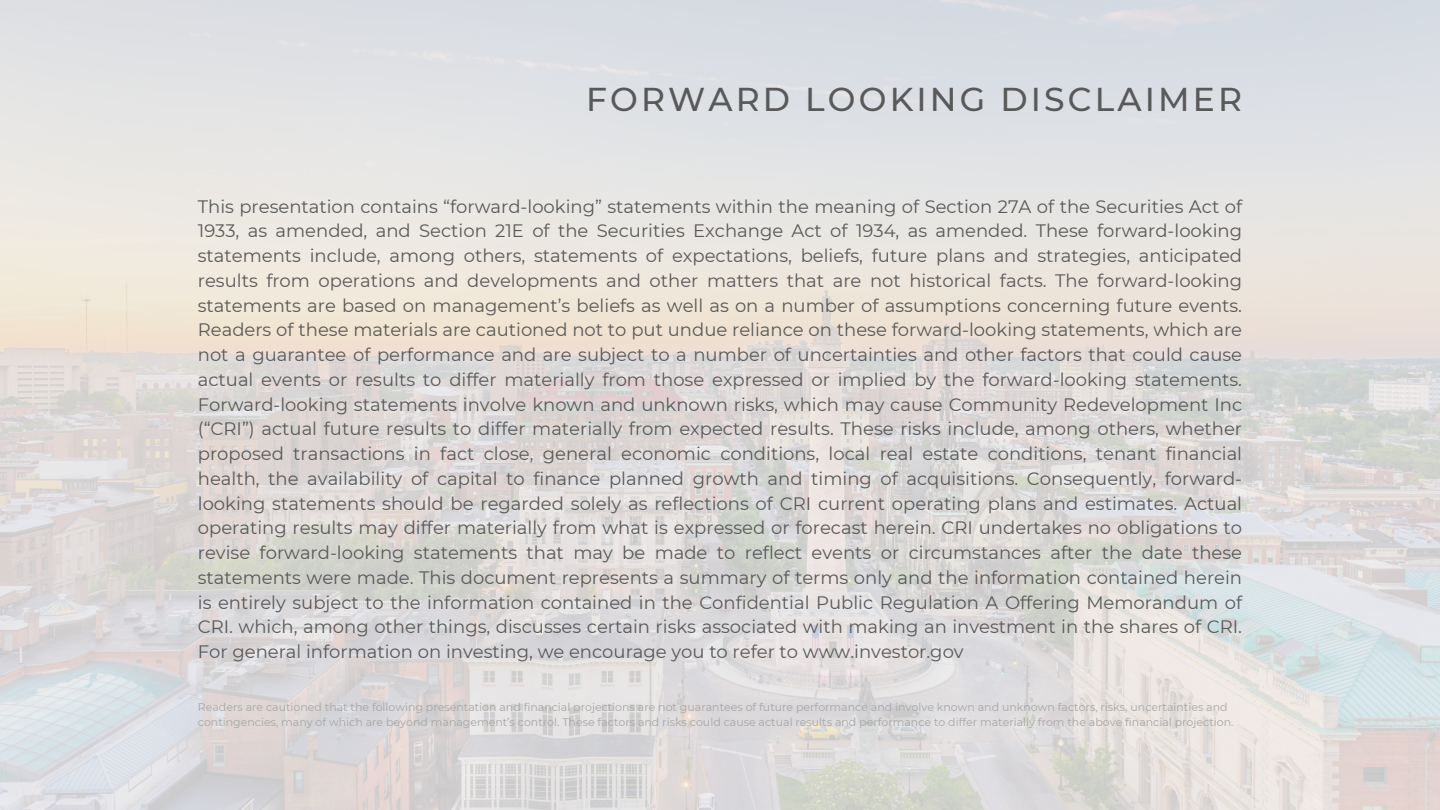
<style>
.page{position:relative;width:1440px;height:810px;background:#fff}
.page>*{position:absolute;margin:0;border:0;box-sizing:border-box;transform-origin:0 0}
.t1{font:500 33px "Montserrat";letter-spacing:.095em;color:#595959}
.t2{font:18px/24.8px "Montserrat";color:#595959;text-align:justify}
.t3{font:11px/15px "Montserrat";color:#a6a6a6}
</style>
<div class="page">
<img style="left:0;top:0;width:1440px;height:810px">
<p class="t1" style="left:586px;top:80px;width:658px">FORWARD LOOKING DISCLAIMER</p>
<p class="t2" style="left:198px;top:194px;width:1046px">This presentation contains “forward-looking” statements within the meaning of Section 27A of the Securities Act of 1933, as amended, and Section 21E of the Securities Exchange Act of 1934, as amended. These forward-looking statements include, among others, statements of expectations, beliefs, future plans and strategies, anticipated results from operations and developments and other matters that are not historical facts. The forward-looking statements are based on management’s beliefs as well as on a number of assumptions concerning future events.<br>Readers of these materials are cautioned not to put undue reliance on these forward-looking statements, which are not a guarantee of performance and are subject to a number of uncertainties and other factors that could cause actual events or results to differ materially from those expressed or implied by the forward-looking statements.<br>Forward-looking statements involve known and unknown risks, which may cause Community Redevelopment Inc (“CRI”) actual future results to differ materially from expected results. These risks include, among others, whether proposed transactions in fact close, general economic conditions, local real estate conditions, tenant financial health, the availability of capital to finance planned growth and timing of acquisitions. Consequently, forward&shy;looking statements should be regarded solely as reflections of CRI current operating plans and estimates. Actual operating results may differ materially from what is expressed or forecast herein. CRI undertakes no obligations to revise forward-looking statements that may be made to reflect events or circumstances after the date these statements were made. This document represents a summary of terms only and the information contained herein is entirely subject to the information contained in the Confidential Public Regulation A Offering Memorandum of CRI. which, among other things, discusses certain risks associated with making an investment in the shares of CRI.<br>For general information on investing, we encourage you to refer to www.investor.gov</p>
<p class="t3" style="left:198px;top:700px;width:1037px">Readers are cautioned that the following presentation and financial projections are not guarantees of future performance and involve known and unknown factors, risks, uncertainties and contingencies, many of which are beyond management’s control. These factors and risks could cause actual results and performance to differ materially from the above financial projection.</p>
</div>
